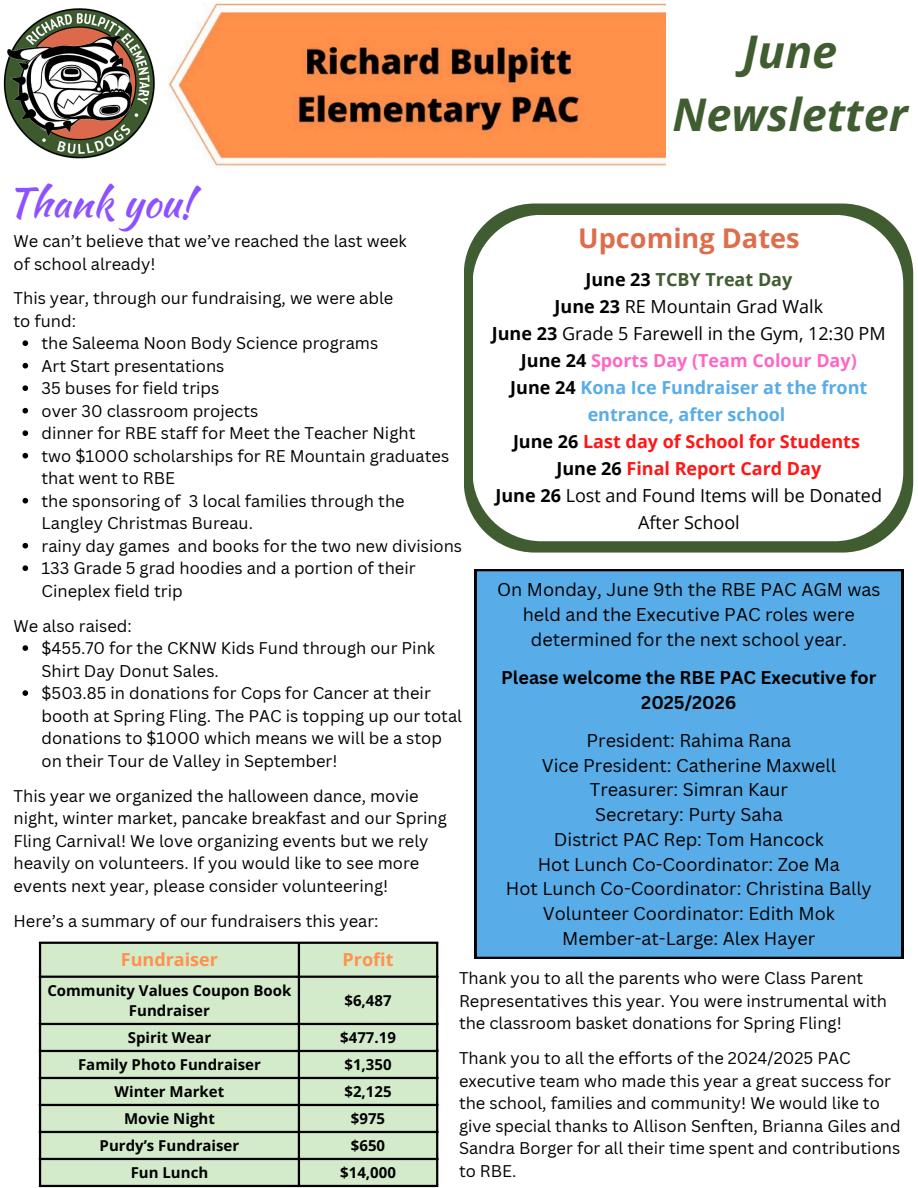
<style>
.page{position:relative;width:918px;height:1188px;background:#fff}
.page>*{position:absolute;margin:0;border:0;box-sizing:border-box;transform-origin:0 0}
.t1{font:italic 700 45px/63px "Open Sans";color:#405d32;text-align:center}
.t2{font:40.5px "Kaushan Script";color:#8c52ff}
.t3{font:700 27.15px "Open Sans";color:#de6d4b}
.t4{font:18px/24.8px "Canva Sans";color:#000;text-align:center}
.t5{font:18px/27px "Open Sans";color:#000;text-align:center}
.t6{font:700 18px "Open Sans";color:#ff1616}
.t7{font:700 18px/27px "Open Sans";color:#58ace8;text-align:center}
.t8{font:700 18px/24.8px "Canva Sans";color:#000;text-align:center}
.t9{font:700 18px "Open Sans";color:#ff66c4}
.t10{font:700 18px "Open Sans";color:#405d32}
.t11{font:700 18px "Open Sans";color:#ff914d}
.t12{font:16.5px/22.5px "Canva Sans";color:#000}
.t13{font:700 15px/20.2px "Open Sans";color:#000;text-align:center}
.s1{color:#000}
.s2{font-weight:700}
</style>
<div class="page">
<img style="left:168px;top:3px;width:498px;height:164px">
<img style="left:3px;top:8px;width:152px;height:151px">
<svg style="left:464px;top:204px;width:449px;height:349px;fill:#405d32"></svg>
<div style="left:473px;top:215px;width:430px;height:326px;background:#fff;border-radius:69px"></div>
<svg style="left:22px;top:340px;width:6px;height:6px"></svg>
<svg style="left:22px;top:363px;width:6px;height:6px"></svg>
<svg style="left:22px;top:385px;width:6px;height:6px"></svg>
<svg style="left:22px;top:408px;width:6px;height:6px"></svg>
<svg style="left:22px;top:430px;width:6px;height:6px"></svg>
<svg style="left:22px;top:453px;width:6px;height:6px"></svg>
<svg style="left:22px;top:498px;width:6px;height:6px"></svg>
<svg style="left:22px;top:543px;width:6px;height:6px"></svg>
<svg style="left:22px;top:565px;width:6px;height:6px"></svg>
<svg style="left:22px;top:645px;width:6px;height:6px"></svg>
<svg style="left:22px;top:690px;width:6px;height:6px"></svg>
<div style="left:475px;top:569px;width:428px;height:390px;background:#58ace8"></div>
<div style="left:41px;top:944px;width:395px;height:241px;background:#d3ebcb"></div>
<hr style="left:39px;top:944px;width:2px;height:241px;background:#000">
<hr style="left:298px;top:944px;width:2px;height:241px;background:#000">
<hr style="left:436px;top:944px;width:2px;height:241px;background:#000">
<hr style="left:39px;top:942px;width:399px;height:2px;background:#000">
<hr style="left:39px;top:976px;width:399px;height:2px;background:#000">
<hr style="left:39px;top:1023px;width:399px;height:2px;background:#000">
<hr style="left:39px;top:1050px;width:399px;height:2px;background:#000">
<hr style="left:39px;top:1077px;width:399px;height:2px;background:#000">
<hr style="left:39px;top:1104px;width:399px;height:2px;background:#000">
<hr style="left:39px;top:1131px;width:399px;height:2px;background:#000">
<hr style="left:39px;top:1158px;width:399px;height:2px;background:#000">
<hr style="left:39px;top:1185px;width:399px;height:2px;background:#000">
<p class="t2" style="left:7px;top:173px;width:187px">Thank you!</p>
<h2 class="t12" style="left:14px;top:229px;width:395px">We can’t believe that we’ve reached the last week</h2>
<h3 class="t12" style="left:14px;top:252px;width:143px">of school already!</h3>
<p class="t12" style="left:14px;top:287px;width:381px">This year, through our fundraising, we were able</p>
<p class="t12" style="left:14px;top:309px;width:64px">to fund:</p>
<p class="t12" style="left:42px;top:332px;width:338px">the Saleema Noon Body Science programs</p>
<p class="t12" style="left:42px;top:354px;width:184px">Art Start presentations</p>
<p class="t12" style="left:42px;top:377px;width:179px">35 buses for field trips</p>
<p class="t12" style="left:42px;top:399px;width:218px">over 30 classroom projects</p>
<p class="t12" style="left:42px;top:422px;width:375px">dinner for RBE staff for Meet the Teacher Night</p>
<p class="t12" style="left:42px;top:444px;width:409px">two $1000 scholarships for RE Mountain graduates that went to RBE</p>
<p class="t12" style="left:42px;top:489px;width:365px">the sponsoring of 3 local families through the<br>Langley Christmas Bureau.</p>
<p class="t12" style="left:42px;top:534px;width:422px">rainy day games and books for the two new divisions</p>
<p class="t12" style="left:42px;top:557px;width:376px">133 Grade 5 grad hoodies and a portion of their<br>Cineplex field trip</p>
<p class="t12" style="left:14px;top:614px;width:120px">We also raised:</p>
<p class="t12" style="left:42px;top:637px;width:395px">$455.70 for the CKNW Kids Fund through our Pink<br>Shirt Day Donut Sales.</p>
<p class="t12" style="left:42px;top:682px;width:422px">$503.85 in donations for Cops for Cancer at their booth at Spring Fling. The PAC is topping up our total donations to $1000 which means we will be a stop on their Tour de Valley in September!</p>
<p class="t12" style="left:14px;top:784px;width:435px">This year we organized the halloween dance, movie night, winter market, pancake breakfast and our Spring Fling Carnival! We love organizing events but we rely heavily on volunteers. If you would like to see more events next year, please consider volunteering!</p>
<p class="t12" style="left:14px;top:909px;width:367px">Here’s a summary of our fundraisers this year:</p>
<p class="t1" style="left:672px;top:19px;width:237px">June<br>Newsletter</p>
<p class="t3" style="left:578px;top:219px;width:223px">Upcoming Dates</p>
<p class="t10" style="left:585px;top:267px;width:208px"><span class="s1">June 23</span> TCBY Treat Day</p>
<p class="t5" style="left:555px;top:293px;width:270px"><span class="s2">June 23</span> RE Mountain Grad Walk</p>
<p class="t5" style="left:492px;top:320px;width:395px"><span class="s2">June 23</span> Grade 5 Farewell in the Gym, 12:30 PM</p>
<p class="t9" style="left:521px;top:348px;width:337px"><span class="s1">June 24</span> Sports Day (Team Colour Day)</p>
<p class="t7" style="left:510px;top:374px;width:359px"><span class="s1">June 24</span> Kona Ice Fundraiser at the front entrance, after school</p>
<p class="t6" style="left:513px;top:429px;width:348px"><span class="s1">June 26</span> Last day of School for Students</p>
<p class="t6" style="left:556px;top:456px;width:266px"><span class="s1">June 26</span> Final Report Card Day</p>
<p class="t5" style="left:496px;top:482px;width:388px"><span class="s2">June 26</span> Lost and Found Items will be Donated<br>After School</p>
<p class="t4" style="left:497px;top:577px;width:385px">On Monday, June 9th the RBE PAC AGM was held and the Executive PAC roles were determined for the next school year.</p>
<h4 class="t8" style="left:501px;top:664px;width:377px">Please welcome the RBE PAC Executive for<br>2025/2026</h4>
<p class="t4" style="left:587px;top:727px;width:206px">President: Rahima Rana</p>
<p class="t4" style="left:542px;top:752px;width:296px">Vice President: Catherine Maxwell</p>
<p class="t4" style="left:590px;top:777px;width:199px">Treasurer: Simran Kaur</p>
<p class="t4" style="left:595px;top:802px;width:189px">Secretary: Purty Saha</p>
<p class="t4" style="left:554px;top:826px;width:271px">District PAC Rep: Tom Hancock</p>
<p class="t4" style="left:538px;top:851px;width:304px">Hot Lunch Co-Coordinator: Zoe Ma</p>
<p class="t4" style="left:506px;top:876px;width:367px">Hot Lunch Co-Coordinator: Christina Bally</p>
<p class="t4" style="left:543px;top:901px;width:294px">Volunteer Coordinator: Edith Mok</p>
<p class="t4" style="left:562px;top:925px;width:255px">Member-at-Large: Alex Hayer</p>
<p class="t11" style="left:121px;top:947px;width:99px">Fundraiser</p>
<p class="t11" style="left:343px;top:947px;width:52px">Profit</p>
<p class="t13" style="left:47px;top:980px;width:246px">Community Values Coupon Book<br>Fundraiser</p>
<p class="t13" style="left:344px;top:990px;width:49px">$6,487</p>
<p class="t13" style="left:128px;top:1027px;width:85px">Spirit Wear</p>
<p class="t13" style="left:340px;top:1027px;width:57px">$477.19</p>
<p class="t13" style="left:78px;top:1054px;width:184px">Family Photo Fundraiser</p>
<p class="t13" style="left:344px;top:1054px;width:49px">$1,350</p>
<p class="t13" style="left:115px;top:1081px;width:111px">Winter Market</p>
<p class="t13" style="left:344px;top:1081px;width:49px">$2,125</p>
<p class="t13" style="left:124px;top:1108px;width:92px">Movie Night</p>
<p class="t13" style="left:351px;top:1108px;width:36px">$975</p>
<p class="t13" style="left:100px;top:1135px;width:141px">Purdy’s Fundraiser</p>
<p class="t13" style="left:351px;top:1135px;width:36px">$650</p>
<p class="t13" style="left:131px;top:1162px;width:79px">Fun Lunch</p>
<p class="t13" style="left:340px;top:1162px;width:57px">$14,000</p>
<p class="t12" style="left:459px;top:967px;width:430px">Thank you to all the parents who were Class Parent<br>Representatives this year. You were instrumental with the classroom basket donations for Spring Fling!</p>
<p class="t12" style="left:459px;top:1046px;width:443px">Thank you to all the efforts of the 2024/2025 PAC executive team who made this year a great success for the school, families and community! We would like to give special thanks to Allison Senften, Brianna Giles and Sandra Borger for all their time spent and contributions to RBE.</p>
</div>
